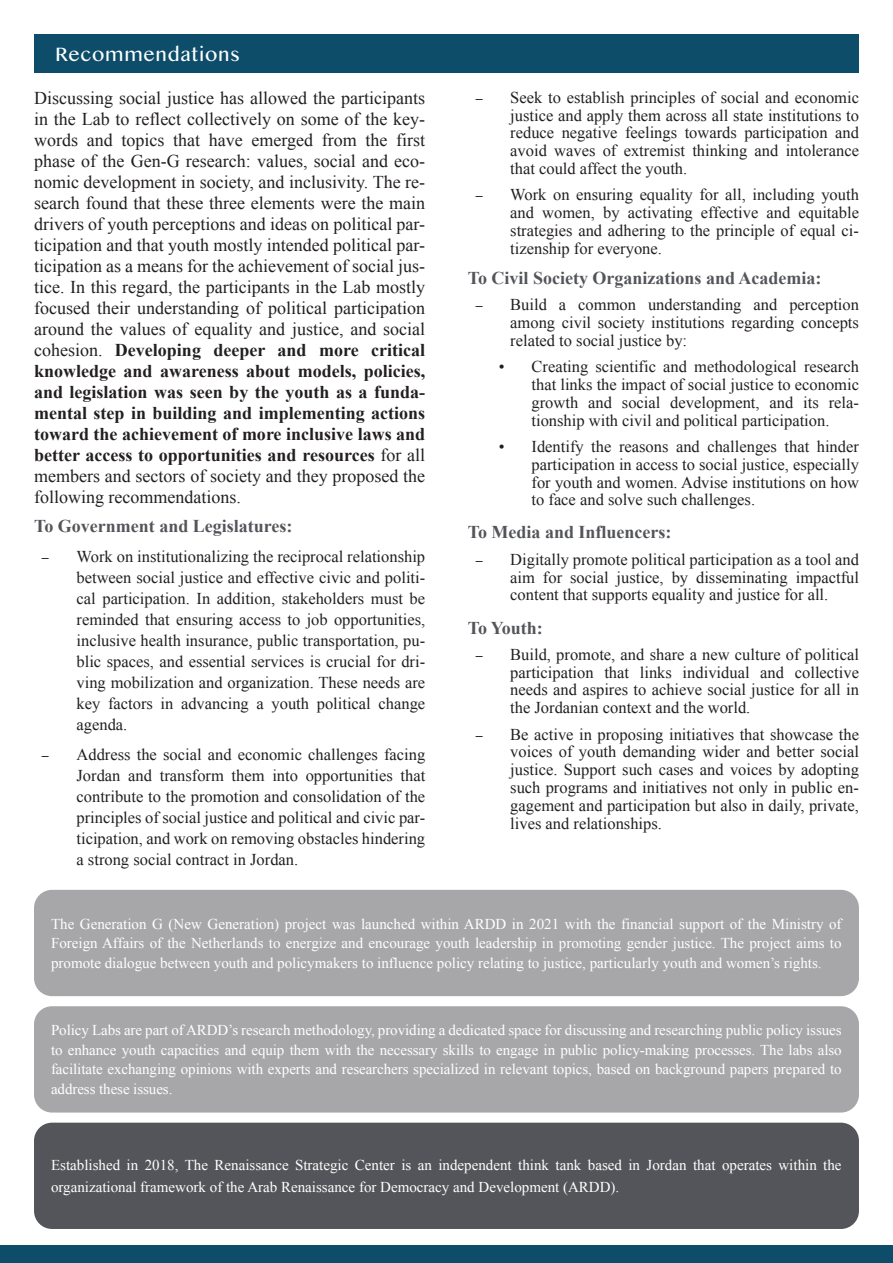
<style>
.page{position:relative;width:893px;height:1263px;background:#fff}
.page>*{position:absolute;margin:0;border:0;box-sizing:border-box;transform-origin:0 0}
.t1{font:18px/21px "Times New Roman";color:#231f20;text-align:justify}
.Heading_2{font:700 18px "Times New Roman";color:#54555a}
.Heading_1{font:18px "Bangla MN";color:#fff}
.t2{font:16.5px/17.9px "Times New Roman";color:#231f20;text-align:justify}
.t3{font:15px/19.5px "Times New Roman";color:#fff;text-align:justify}
.s1{font-weight:700}
</style>
<div class="page">
<div style="left:0;top:1246px;width:893px;height:17px;background:#0e4d6a"></div>
<div style="left:34px;top:34px;width:825px;height:38px;background:#0e4d6a"></div>
<div style="left:34px;top:890px;width:825px;height:106px;background:#a7a6a9;border-radius:18px"></div>
<div style="left:34px;top:1006px;width:825px;height:106px;background:#a7a6a9;border-radius:18px"></div>
<div style="left:34px;top:1123px;width:825px;height:106px;background:#54555a;border-radius:18px"></div>
<p class="Heading_1" style="left:55px;top:42px;width:186px">Recommendations</p>
<p class="t1" style="left:34px;top:87px;width:393px">Discussing social justice has allowed the participants in the Lab to reflect collectively on some of the key&shy;words and topics that have emerged from the first phase of the Gen-G research: values, social and eco&shy;nomic development in society, and inclusivity. The re&shy;search found that these three elements were the main drivers of youth perceptions and ideas on political par&shy;ticipation and that youth mostly intended political par&shy;ticipation as a means for the achievement of social jus&shy;tice. In this regard, the participants in the Lab mostly focused their understanding of political participation around the values of equality and justice, and social cohesion. <span class="s1">Developing deeper and more critical knowledge and awareness about models, policies, and legislation was seen by the youth as a funda&shy;mental step in building and implementing actions toward the achievement of more inclusive laws and better access to opportunities and resources</span> for all members and sectors of society and they proposed the following recommendations.</p>
<p class="Heading_2" style="left:34px;top:514px;width:260px">To Government and Legislatures:</p>
<p class="t2" style="left:77px;top:546px;width:350px;line-height:21px">Work on institutionalizing the reciprocal relationship between social justice and effective civic and politi&shy;cal participation. In addition, stakeholders must be reminded that ensuring access to job opportunities, inclusive health insurance, public transportation, pu&shy;blic spaces, and essential services is crucial for dri&shy;ving mobilization and organization. These needs are key factors in advancing a youth political change agenda.</p>
<p class="t2" style="left:77px;top:743px;width:350px;line-height:21px">Address the social and economic challenges facing Jordan and transform them into opportunities that contribute to the promotion and consolidation of the principles of social justice and political and civic par&shy;ticipation, and work on removing obstacles hindering a strong social contract in Jordan.</p>
<p class="t2" style="left:510px;top:88px;width:350px">Seek to establish principles of social and economic justice and apply them across all state institutions to reduce negative feelings towards participation and avoid waves of extremist thinking and intolerance that could affect the youth.</p>
<p class="t2" style="left:510px;top:186px;width:350px">Work on ensuring equality for all, including youth and women, by activating effective and equitable strategies and adhering to the principle of equal ci&shy;tizenship for everyone.</p>
<p class="Heading_2" style="left:468px;top:265px;width:355px">To Civil Society Organizations and Academia:</p>
<p class="t2" style="left:510px;top:296px;width:350px">Build a common understanding and perception among civil society institutions regarding concepts related to social justice by:</p>
<p class="t2" style="left:531px;top:357px;width:329px;text-indent:-33px">• Creating scientific and methodological research that links the impact of social justice to economic growth and social development, and its rela&shy;tionship with civil and political participation.</p>
<p class="t2" style="left:531px;top:437px;width:329px;text-indent:-33px">• Identify the reasons and challenges that hinder participation in access to social justice, especially for youth and women. Advise institutions on how to face and solve such challenges.</p>
<p class="Heading_2" style="left:468px;top:520px;width:205px">To Media and Influencers:</p>
<p class="t2" style="left:510px;top:550px;width:350px">Digitally promote political participation as a tool and aim for social justice, by disseminating impactful content that supports equality and justice for all.</p>
<p class="Heading_2" style="left:468px;top:615px;width:77px">To Youth:</p>
<p class="t2" style="left:510px;top:645px;width:350px">Build, promote, and share a new culture of political participation that links individual and collective needs and aspires to achieve social justice for all in the Jordanian context and the world.</p>
<p class="t2" style="left:510px;top:725px;width:350px">Be active in proposing initiatives that showcase the voices of youth demanding wider and better social justice. Support such cases and voices by adopting such programs and initiatives not only in public en&shy;gagement and participation but also in daily, private, lives and relationships.</p>
<p class="t3" style="left:51px;top:914px;width:792px">The Generation G (New Generation) project was launched within ARDD in 2021 with the financial support of the Ministry of Foreign Affairs of the Netherlands to energize and encourage youth leadership in promoting gender justice. The project aims to promote dialogue between youth and policymakers to influence policy relating to justice, particularly youth and women’s rights.</p>
<p class="t3" style="left:51px;top:1020px;width:792px">Policy Labs are part of ARDD’s research methodology, providing a dedicated space for discussing and researching public policy issues to enhance youth capacities and equip them with the necessary skills to engage in public policy-making processes. The labs also facilitate exchanging opinions with experts and researchers specialized in relevant topics, based on background papers prepared to address these issues.</p>
<p class="t3" style="left:51px;top:1153px;width:792px;line-height:22.5px">Established in 2018, The Renaissance Strategic Center is an independent think tank based in Jordan that operates within the organizational framework of the Arab Renaissance for Democracy and Development (ARDD).</p>
</div>
